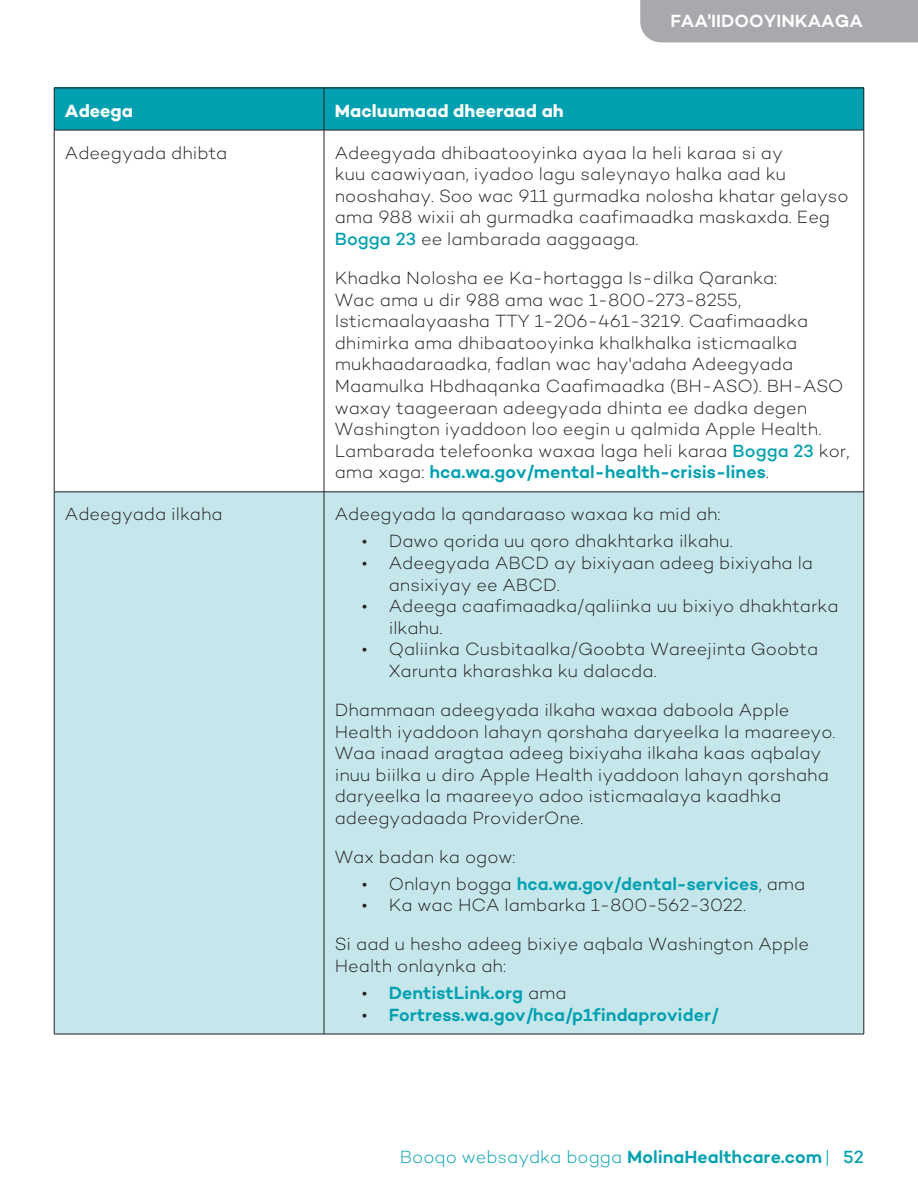
<style>
.page{position:relative;width:918px;height:1188px;background:#fff}
.page>*{position:absolute;margin:0;border:0;box-sizing:border-box;transform-origin:0 0}
.t1{font:300 18px/21.6px "Campton";color:#231f20}
.t2{font:600 18px "Campton";color:#00a0b0}
.t3{font:700 18px "Campton";color:#fff}
.t4{font:600 18px "Campton";color:#fff}
.s1{font-weight:500;color:#00a0b0}
.s2{font-weight:600;color:#00a0b0}
.s3{font-weight:300;color:#231f20}
.s4{font-weight:300}
.s5{font-weight:500}
</style>
<div class="page">
<svg style="left:827px;top:1150px;width:1px;height:16px"></svg>
<div style="left:640px;top:0;width:278px;height:42px;background:#a8a9ad"></div>
<div style="left:54px;top:88px;width:270px;height:42px;background:#00a0b0"></div>
<div style="left:324px;top:88px;width:540px;height:42px;background:#00a0b0"></div>
<div style="left:54px;top:492px;width:270px;height:542px;background:#c5e7ec"></div>
<div style="left:324px;top:492px;width:540px;height:542px;background:#c5e7ec"></div>
<hr style="left:54px;top:88px;width:270px;height:1px;background:#231f20">
<hr style="left:54px;top:88px;width:1px;height:42px;background:#231f20">
<hr style="left:324px;top:88px;width:540px;height:1px;background:#231f20">
<hr style="left:324px;top:88px;width:1px;height:42px;background:#231f20">
<hr style="left:864px;top:88px;width:1px;height:42px;background:#231f20">
<hr style="left:54px;top:130px;width:270px;height:1px;background:#231f20">
<hr style="left:54px;top:130px;width:1px;height:362px;background:#231f20">
<hr style="left:324px;top:130px;width:540px;height:1px;background:#231f20">
<hr style="left:324px;top:130px;width:1px;height:362px;background:#231f20">
<hr style="left:864px;top:130px;width:1px;height:362px;background:#231f20">
<hr style="left:54px;top:492px;width:270px;height:1px;background:#231f20">
<hr style="left:54px;top:492px;width:1px;height:542px;background:#231f20">
<hr style="left:324px;top:492px;width:540px;height:1px;background:#231f20">
<hr style="left:324px;top:492px;width:1px;height:542px;background:#231f20">
<hr style="left:864px;top:492px;width:1px;height:542px;background:#231f20">
<hr style="left:54px;top:1034px;width:270px;height:1px;background:#231f20">
<hr style="left:324px;top:1034px;width:540px;height:1px;background:#231f20">
<p class="t4" style="left:670px;top:9px;width:194px">FAA'IIDOOYINKAAGA</p>
<p class="t3" style="left:65px;top:99px;width:70px">Adeega</p>
<p class="t3" style="left:335px;top:99px;width:231px">Macluumaad dheeraad ah</p>
<p class="t1" style="left:65px;top:141px;width:164px">Adeegyada dhibta</p>
<p class="t1" style="left:335px;top:141px;width:515px">Adeegyada dhibaatooyinka ayaa la heli karaa si ay<br>kuu caawiyaan, iyadoo lagu saleynayo halka aad ku nooshahay. Soo wac 911 gurmadka nolosha khatar gelayso ama 988 wixii ah gurmadka caafimaadka maskaxda. Eeg <span class="s1">Bogga 23</span> ee lambarada aaggaaga.</p>
<p class="t1" style="left:335px;top:267px;width:516px">Khadka Nolosha ee Ka-hortagga Is-dilka Qaranka:<br>Wac ama u dir 988 ama wac 1-800-273-8255, Isticmaalayaasha TTY 1-206-461-3219. Caafimaadka dhimirka ama dhibaatooyinka khalkhalka isticmaalka mukhaadaraadka, fadlan wac hay'adaha Adeegyada Maamulka Hbdhaqanka Caafimaadka (BH-ASO). BH-ASO waxay taageeraan adeegyada dhinta ee dadka degen Washington iyaddoon loo eegin u qalmida Apple Health.<br>Lambarada telefoonka waxaa laga heli karaa <span class="s1">Bogga 23</span> kor, ama xaga: <span class="s2">hca.wa.gov/mental-health-crisis-lines</span>.</p>
<p class="t1" style="left:65px;top:503px;width:159px">Adeegyada ilkaha</p>
<p class="t1" style="left:335px;top:503px;width:387px">Adeegyada la qandaraaso waxaa ka mid ah:</p>
<p class="t1" style="left:362px;top:530px;width:372px">• Dawo qorida uu qoro dhakhtarka ilkahu.</p>
<p class="t1" style="left:389px;top:552px;width:426px;text-indent:-27px">• Adeegyada ABCD ay bixiyaan adeeg bixiyaha la ansixiyay ee ABCD.</p>
<p class="t1" style="left:389px;top:595px;width:451px;text-indent:-27px">• Adeega caafimaadka/qaliinka uu bixiyo dhakhtarka ilkahu.</p>
<p class="t1" style="left:389px;top:638px;width:431px;text-indent:-27px">• Qaliinka Cusbitaalka/Goobta Wareejinta Goobta<br>Xarunta kharashka ku dalacda.</p>
<p class="t1" style="left:335px;top:699px;width:502px">Dhammaan adeegyada ilkaha waxaa daboola Apple Health iyaddoon lahayn qorshaha daryeelka la maareeyo.<br>Waa inaad aragtaa adeeg bixiyaha ilkaha kaas aqbalay inuu biilka u diro Apple Health iyaddoon lahayn qorshaha daryeelka la maareeyo adoo isticmaalaya kaadhka adeegyadaada ProviderOne.</p>
<p class="t1" style="left:335px;top:846px;width:182px">Wax badan ka ogow:</p>
<p class="t2" style="left:362px;top:872px;width:445px"><span class="s3">• Onlayn bogga</span> hca.wa.gov/dental-services<span class="s3">, ama</span></p>
<p class="t1" style="left:362px;top:894px;width:386px">• Ka wac HCA lambarka 1-800-562-3022.</p>
<p class="t1" style="left:335px;top:933px;width:476px">Si aad u hesho adeeg bixiye aqbala Washington Apple<br>Health onlaynka ah:</p>
<p class="t2" style="left:362px;top:981px;width:206px"><span class="s3">•</span> DentistLink.org <span class="s3">ama</span></p>
<p class="t2" style="left:362px;top:1003px;width:358px"><span class="s3">•</span> Fortress.wa.gov/hca/p1findaprovider/</p>
<p class="t2" style="left:400px;top:1145px;width:466px"><span class="s4">Booqo websaydka bogga</span> MolinaHealthcare.com <span class="s5">52</span></p>
</div>
